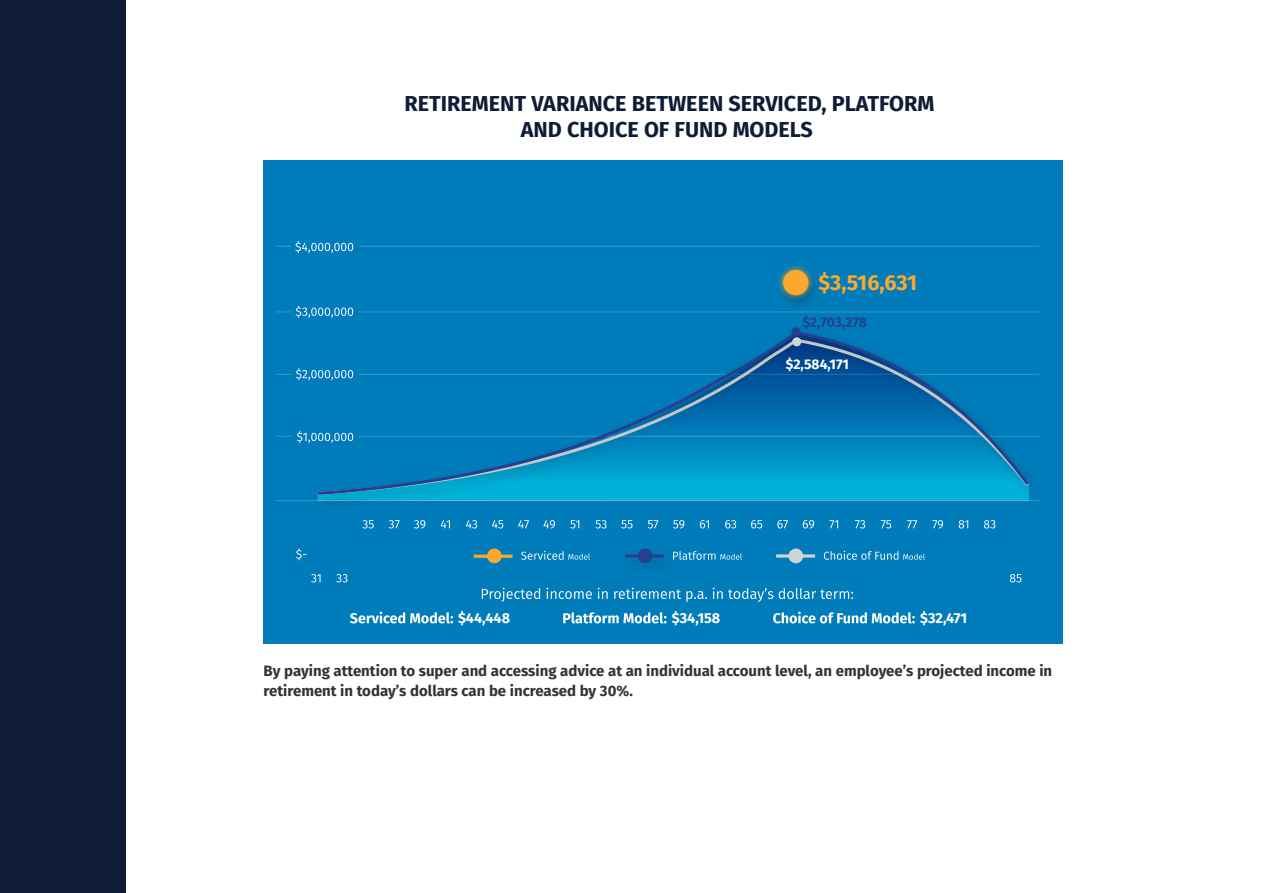
<style>
.page{position:relative;width:1263px;height:893px;background:#fff}
.page>*{position:absolute;margin:0;border:0;box-sizing:border-box;transform-origin:0 0}
.t1{font:700 21.6px/26px "Fira Sans";color:#0f1c36;text-align:center}
.t2{font:700 21.6px "Fira Sans";letter-spacing:-.015em;color:#fba92e}
.t3{font:700 15px/19.5px "Fira Sans";color:#333}
.t4{font:700 14.4px "Fira Sans";color:#fff}
.t5{font:700 13.95px "Fira Sans";letter-spacing:-.01em;color:#25408f}
.t6{font:700 13.95px "Fira Sans";color:#fff}
</style>
<div class="page">
<div style="left:264px;top:161px;width:799px;height:483px;background:#007cba"></div>
<svg style="left:350px;top:612px;width:565px;height:11px"></svg>
<svg style="left:482px;top:588px;width:371px;height:14px"></svg>
<svg style="left:521px;top:551px;width:69px;height:9px"></svg>
<svg style="left:678px;top:551px;width:64px;height:9px"></svg>
<svg style="left:824px;top:551px;width:101px;height:9px"></svg>
<hr style="left:474px;top:555px;width:39px;height:3px;background:#fba92e">
<svg style="left:625px;top:554px;width:39px;height:4px"></svg>
<svg style="left:776px;top:554px;width:39px;height:4px"></svg>
<div style="left:487px;top:548px;width:15px;height:15px;background:#fba92e;border-radius:50%"></div>
<div style="left:638px;top:548px;width:14px;height:15px;background:#25408f;border-radius:50%"></div>
<div style="left:788px;top:548px;width:15px;height:15px;background:#d1d3d4;border-radius:50%"></div>
<svg style="left:311px;top:574px;width:9px;height:8px"></svg>
<svg style="left:336px;top:574px;width:11px;height:8px"></svg>
<svg style="left:362px;top:520px;width:12px;height:8px"></svg>
<svg style="left:389px;top:520px;width:10px;height:8px"></svg>
<svg style="left:414px;top:520px;width:11px;height:9px"></svg>
<svg style="left:441px;top:520px;width:9px;height:8px"></svg>
<svg style="left:466px;top:520px;width:11px;height:8px"></svg>
<svg style="left:492px;top:520px;width:11px;height:8px"></svg>
<svg style="left:518px;top:520px;width:11px;height:8px"></svg>
<svg style="left:543px;top:520px;width:12px;height:9px"></svg>
<svg style="left:570px;top:520px;width:9px;height:8px"></svg>
<svg style="left:595px;top:520px;width:11px;height:8px"></svg>
<svg style="left:621px;top:520px;width:11px;height:8px"></svg>
<svg style="left:648px;top:520px;width:10px;height:8px"></svg>
<svg style="left:673px;top:520px;width:11px;height:9px"></svg>
<svg style="left:700px;top:520px;width:9px;height:8px"></svg>
<svg style="left:725px;top:520px;width:11px;height:8px"></svg>
<svg style="left:751px;top:520px;width:11px;height:8px"></svg>
<svg style="left:777px;top:520px;width:11px;height:8px"></svg>
<svg style="left:803px;top:520px;width:11px;height:9px"></svg>
<svg style="left:829px;top:520px;width:9px;height:8px"></svg>
<svg style="left:855px;top:520px;width:10px;height:8px"></svg>
<svg style="left:881px;top:520px;width:10px;height:8px"></svg>
<svg style="left:907px;top:520px;width:10px;height:8px"></svg>
<svg style="left:932px;top:520px;width:11px;height:9px"></svg>
<svg style="left:959px;top:520px;width:9px;height:8px"></svg>
<svg style="left:984px;top:520px;width:11px;height:8px"></svg>
<svg style="left:1010px;top:574px;width:11px;height:8px"></svg>
<hr style="left:276px;top:500px;width:763px;height:1px;background:#fff">
<hr style="left:276px;top:436px;width:763px;height:1px;background:#fff">
<hr style="left:276px;top:374px;width:763px;height:1px;background:#fff">
<hr style="left:276px;top:311px;width:763px;height:1px;background:#fff">
<hr style="left:276px;top:246px;width:763px;height:1px;background:#fff">
<div style="left:310px;top:326px;width:733px;height:186px;background:#000;opacity:.3"></div>
<svg style="left:315px;top:329px;width:717px;height:167px"></svg>
<div style="left:774px;top:264px;width:50px;height:49px;background:#000;opacity:.3"></div>
<div style="left:776px;top:264px;width:39px;height:38px;background:#fba92e;opacity:.75"></div>
<div style="left:783px;top:270px;width:25px;height:25px;background:#fba92e;border-radius:50%"></div>
<div style="left:791px;top:327px;width:9px;height:9px;background:#25408f;border-radius:50%"></div>
<div style="left:792px;top:337px;width:9px;height:9px;background:#d1d3d4;border-radius:50%"></div>
<div style="left:291px;top:230px;width:68px;height:223px;background:#007cba"></div>
<svg style="left:295px;top:241px;width:58px;height:12px"></svg>
<svg style="left:296px;top:306px;width:57px;height:12px"></svg>
<svg style="left:296px;top:368px;width:57px;height:12px"></svg>
<svg style="left:297px;top:431px;width:56px;height:12px"></svg>
<svg style="left:296px;top:548px;width:10px;height:12px"></svg>
<div style="left:0;top:0;width:125px;height:893px;background:#0f1c36"></div>
<h1 class="t1" style="left:404px;top:89px;width:531px">RETIREMENT VARIANCE BETWEEN SERVICED, PLATFORM<br>AND CHOICE OF FUND MODELS</h1>
<h1 class="t2" style="left:818px;top:264px;width:100px">$3,516,631</h1>
<p class="t5" style="left:802px;top:311px;width:66px">$2,703,278</p>
<p class="t6" style="left:786px;top:353px;width:64px">$2,584,171</p>
<p class="t4" style="left:458px;top:606px;width:54px">$44,448</p>
<p class="t4" style="left:672px;top:606px;width:50px">$34,158</p>
<p class="t4" style="left:920px;top:606px;width:48px">$32,471</p>
<p class="t3" style="left:264px;top:660px;width:790px">By paying attention to super and accessing advice at an individual account level, an employee’s projected income in retirement in today’s dollars can be increased by 30%.</p>
</div>
